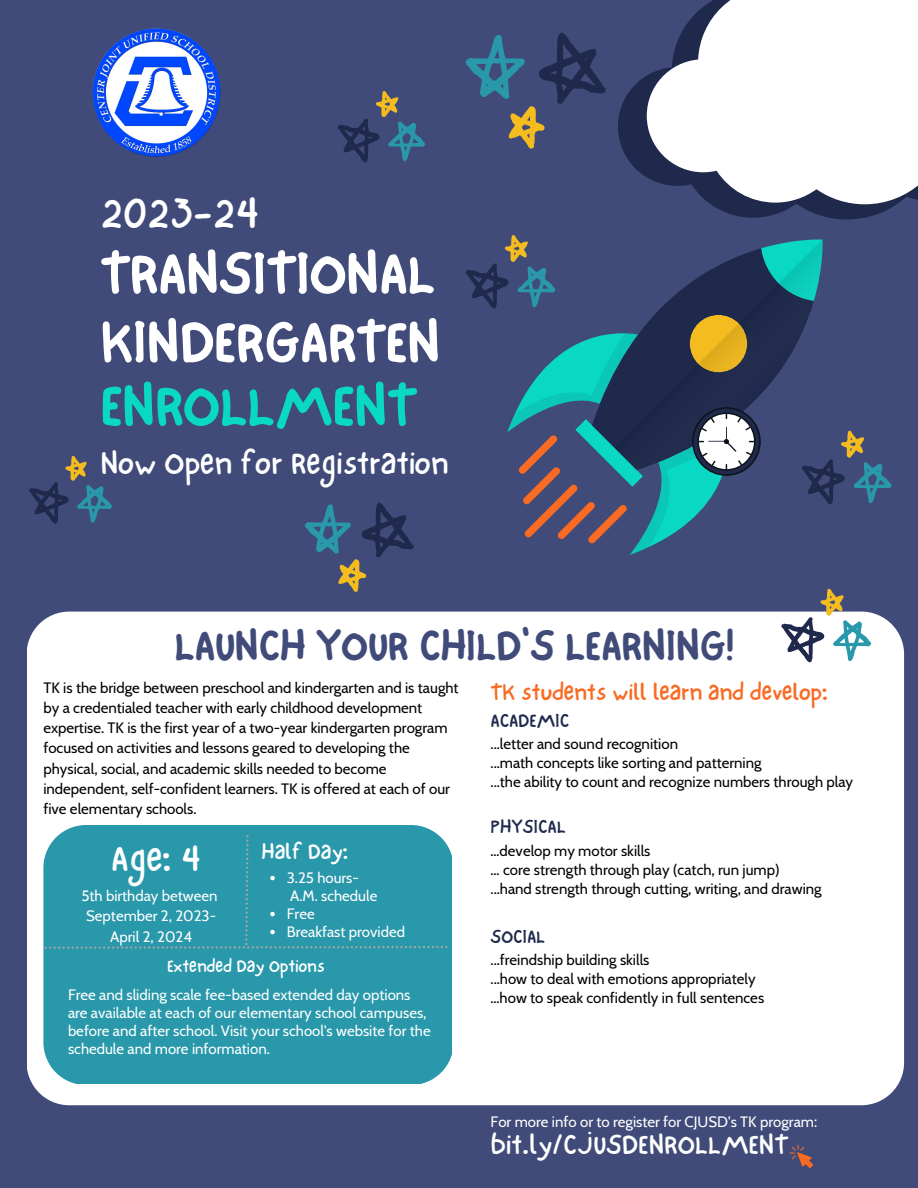
<style>
.page{position:relative;width:918px;height:1188px;background:#404b79}
.page>*{position:absolute;margin:0;border:0;box-sizing:border-box;transform-origin:0 0}
.t1{font:60px/68.7px "NF One Little Font Bold";color:#fff}
.t2{font:60px "NF One Little Font Bold";color:#09d8c4}
.t3{font:45px "NF One Little Font Regular";color:#fff}
.t4{font:43.5px "NF One Little Font Bold";color:#404b79}
.t5{font:37.5px "NF One Little Font Regular";color:#fff}
.t6{font:33px "NF One Little Font Regular";color:#fff}
.t7{font:28.5px "NF One Little Font Regular";color:#fff}
.t8{font:24px "NF One Little Font Regular";color:#f96a23}
.t9{font:22.5px "NF One Little Font Regular";color:#fff}
.t10{font:19.5px "NF One Little Font Regular";color:#1e294c}
.t11{font:18px "NF One Little Font Regular";color:#fff}
.t12{font:15px/20.2px "Cabin";color:#000}
.t13{font:15px/18px "Cabin";color:#fff}
</style>
<div class="page">
<svg style="left:465px;top:33px;width:141px;height:116px"></svg>
<div style="left:27px;top:612px;width:877px;height:493px;background:#fff"></div>
<svg style="left:618px;top:75px;width:279px;height:144px"></svg>
<svg style="left:647px;top:0;width:271px;height:204px;background:#dee0e6"></svg>
<svg style="left:642px;top:240px;width:181px;height:154px"></svg>
<svg style="left:29px;top:456px;width:83px;height:68px"></svg>
<svg style="left:305px;top:503px;width:109px;height:89px"></svg>
<svg style="left:338px;top:91px;width:87px;height:71px"></svg>
<svg style="left:466px;top:235px;width:90px;height:74px"></svg>
<svg style="left:802px;top:430px;width:90px;height:74px"></svg>
<img style="left:86px;top:23px;width:140px;height:139px;border-radius:50%">
<svg style="left:507px;top:329px;width:254px;height:226px"></svg>
<svg style="left:781px;top:588px;width:90px;height:74px"></svg>
<div style="left:43px;top:825px;width:409px;height:258px;background:#2898aa"></div>
<svg style="left:790px;top:1145px;width:23px;height:23px"></svg>
<div style="left:45px;top:835px;width:403px;height:114px;background:#2898aa"></div>
<h2 class="t3" style="left:100px;top:186px;width:161px">2023-24</h2>
<h1 class="t1" style="left:100px;top:238px;width:341px">TRANSITIONAL<br>KINDERGARTEN</h1>
<h1 class="t2" style="left:100px;top:370px;width:318px">ENROLLMENT</h1>
<h3 class="t6" style="left:100px;top:443px;width:349px">Now Open for Registration</h3>
<h3 class="t4" style="left:175px;top:620px;width:561px">LAUNCH YOUR CHILD'S LEARNING!</h3>
<p class="t12" style="left:43px;top:677px;width:417px">TK is the bridge between preschool and kindergarten and is taught by a credentialed teacher with early childhood development expertise. TK is the first year of a two-year kindergarten program focused on activities and lessons geared to developing the physical, social, and academic skills needed to become independent, self-confident learners. TK is offered at each of our five elementary schools.</p>
<h3 class="t9" style="left:261px;top:838px;width:89px">Half Day:</h3>
<h3 class="t5" style="left:111px;top:836px;width:92px">Age: 4</h3>
<p class="t13" style="left:287px;top:868px;width:120px">3.25 hours-<br>A.M. schedule<br>Free<br>Breakfast provided</p>
<p class="t13" style="left:81px;top:886px;width:138px;line-height:20.2px;text-align:center">5th birthday between<br>September 2, 2023-<br>April 2, 2024</p>
<p class="t11" style="left:167px;top:955px;width:159px">Extended Day Options</p>
<p class="t13" style="left:68px;top:985px;width:364px">Free and sliding scale fee-based extended day options are available at each of our elementary school campuses, before and after school. Visit your school's website for the schedule and more information.</p>
<h3 class="t8" style="left:491px;top:677px;width:339px">TK students will learn and develop:</h3>
<h3 class="t10" style="left:491px;top:708px;width:80px">ACADEMIC</h3>
<p class="t12" style="left:491px;top:734px;width:364px;line-height:19.2px">...letter and sound recognition<br>...math concepts like sorting and patterning<br>...the ability to count and recognize numbers through play</p>
<h3 class="t10" style="left:491px;top:815px;width:77px">PHYSICAL</h3>
<p class="t12" style="left:491px;top:841px;width:333px;line-height:19.2px">…develop my motor skills<br>… core strength through play (catch, run jump) ...hand strength through cutting, writing, and drawing</p>
<h3 class="t10" style="left:491px;top:924px;width:56px">SOCIAL</h3>
<p class="t12" style="left:491px;top:950px;width:275px;line-height:19.2px">...freindship building skills<br>...how to deal with emotions appropriately …how to speak confidently in full sentences</p>
<p class="t13" style="left:491px;top:1112px;width:328px">For more info or to register for CJUSD's TK program:</p>
<h3 class="t7" style="left:491px;top:1127px;width:299px">bit.ly/CJUSDENROLLMENT</h3>
</div>
